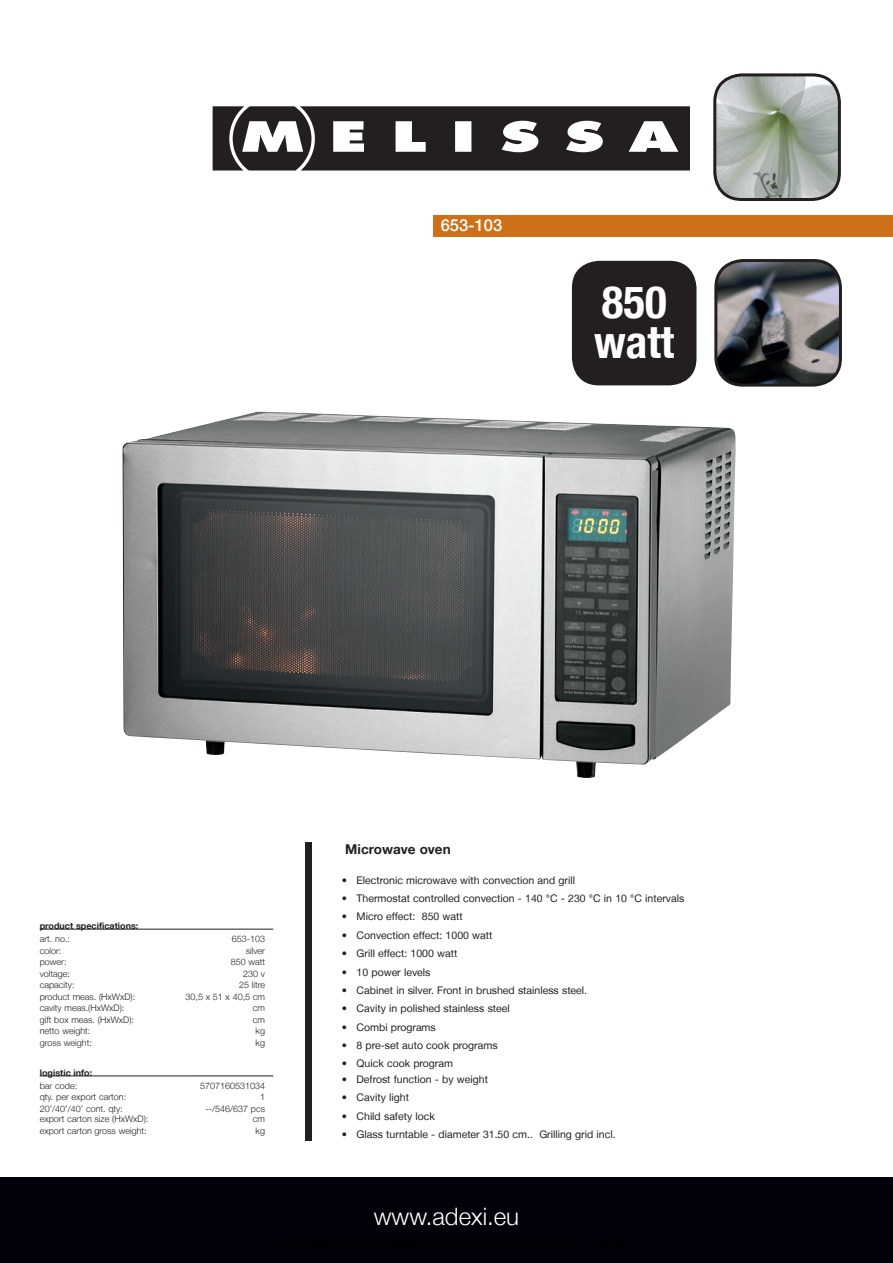
<style>
.page{position:relative;width:893px;height:1263px;background:#fff}
.page>*{position:absolute;margin:0;border:0;box-sizing:border-box;transform-origin:0 0}
.t1{font:700 condensed 45px/40.5px "Helvetica Neue LT";color:#fff}
.t2{font:300 24px "Helvetica Neue LT";color:#fff}
.t3{font:500 16.5px "Helvetica Neue LT";color:#fff}
.t4{font:700 13.5px "Helvetica Neue LT";color:#231f20}
.t5{font:10.5px "Helvetica Neue LT";color:#231f20}
.t6{font:300 9px "Helvetica Neue LT";color:#231f20}
.t7{font:700 9px "Helvetica Neue LT";color:#231f20}
</style>
<div class="page">
<img style="left:122px;top:412px;width:614px;height:366px">
<div style="left:0;top:1178px;width:893px;height:85px;background:#010209"></div>
<div style="left:434px;top:216px;width:459px;height:21px;background:#ce7018"></div>
<hr style="left:40px;top:929px;width:233px;height:1px;background:#231f20">
<hr style="left:40px;top:1075px;width:233px;height:1px;background:#231f20">
<svg style="left:213px;top:106px;width:477px;height:64px"></svg>
<img style="left:716px;top:75px;width:123px;height:124px;border-radius:27px">
<div style="left:713px;top:73px;width:128px;height:128px;border:3px solid #231f20;border-radius:27px"></div>
<div style="left:306px;top:843px;width:6px;height:298px;background:#231f20"></div>
<div style="left:572px;top:261px;width:124px;height:124px;background:#231f20;border-radius:27px"></div>
<img style="left:716px;top:261px;width:124px;height:124px;border-radius:27px">
<div style="left:714px;top:259px;width:128px;height:128px;border:3px solid #231f20;border-radius:27px"></div>
<h3 class="t3" style="left:441px;top:215px;width:63px">653-103</h3>
<h1 class="t1" style="left:594px;top:281px;width:81px">850 watt</h1>
<p class="t7" style="left:40px;top:920px;width:100px">product specifications:</p>
<p class="t6" style="left:40px;top:933px;width:32px">art. no.:</p>
<p class="t6" style="left:232px;top:933px;width:35px">653-103</p>
<p class="t6" style="left:40px;top:945px;width:23px">color:</p>
<p class="t6" style="left:246px;top:945px;width:21px">silver</p>
<p class="t6" style="left:40px;top:956px;width:28px">power:</p>
<p class="t6" style="left:231px;top:956px;width:36px">850 watt</p>
<p class="t6" style="left:40px;top:968px;width:32px">voltage:</p>
<p class="t6" style="left:243px;top:968px;width:23px">230 v</p>
<p class="t6" style="left:40px;top:979px;width:36px">capacity:</p>
<p class="t6" style="left:239px;top:979px;width:28px">25 litre</p>
<p class="t6" style="left:40px;top:991px;width:97px">product meas. (HxWxD):</p>
<p class="t6" style="left:186px;top:991px;width:81px">30,5 x 51 x 40,5 cm</p>
<p class="t6" style="left:40px;top:1002px;width:86px">cavity meas.(HxWxD):</p>
<p class="t6" style="left:253px;top:1002px;width:14px">cm</p>
<p class="t6" style="left:40px;top:1014px;width:96px">gift box meas. (HxWxD):</p>
<p class="t6" style="left:253px;top:1014px;width:14px">cm</p>
<p class="t6" style="left:40px;top:1026px;width:52px">netto weight:</p>
<p class="t6" style="left:256px;top:1026px;width:11px">kg</p>
<p class="t6" style="left:40px;top:1037px;width:54px">gross weight:</p>
<p class="t6" style="left:256px;top:1037px;width:11px">kg</p>
<p class="t7" style="left:40px;top:1067px;width:54px">logistic info:</p>
<p class="t6" style="left:40px;top:1080px;width:39px">bar code:</p>
<p class="t6" style="left:200px;top:1080px;width:67px">5707160531034</p>
<p class="t6" style="left:40px;top:1092px;width:88px">qty. per export carton:</p>
<p class="t6" style="left:260px;top:1092px;width:7px">1</p>
<p class="t6" style="left:40px;top:1103px;width:85px">20’/40’/40’ cont. qty:</p>
<p class="t6" style="left:206px;top:1103px;width:61px">--/546/637 pcs</p>
<p class="t6" style="left:40px;top:1113px;width:110px">export carton size (HxWxD):</p>
<p class="t6" style="left:253px;top:1113px;width:14px">cm</p>
<p class="t6" style="left:40px;top:1125px;width:108px">export carton gross weight:</p>
<p class="t6" style="left:256px;top:1125px;width:11px">kg</p>
<p class="t4" style="left:345px;top:840px;width:107px">Microwave oven</p>
<p class="t5" style="left:342px;top:874px;width:235px">• Electronic microwave with convection and grill</p>
<p class="t5" style="left:342px;top:892px;width:344px">• Thermostat controlled convection - 140 °C - 230 °C in 10 °C intervals</p>
<p class="t5" style="left:342px;top:910px;width:123px">• Micro effect: 850 watt</p>
<p class="t5" style="left:342px;top:929px;width:152px">• Convection effect: 1000 watt</p>
<p class="t5" style="left:342px;top:947px;width:117px">• Grill effect: 1000 watt</p>
<p class="t5" style="left:342px;top:965px;width:90px">• 10 power levels</p>
<p class="t5" style="left:342px;top:984px;width:247px">• Cabinet in silver. Front in brushed stainless steel.</p>
<p class="t5" style="left:342px;top:1002px;width:170px">• Cavity in polished stainless steel</p>
<p class="t5" style="left:342px;top:1021px;width:96px">• Combi programs</p>
<p class="t5" style="left:342px;top:1039px;width:157px">• 8 pre-set auto cook programs</p>
<p class="t5" style="left:342px;top:1057px;width:113px">• Quick cook program</p>
<p class="t5" style="left:342px;top:1073px;width:148px">• Defrost function - by weight</p>
<p class="t5" style="left:342px;top:1091px;width:69px">• Cavity light</p>
<p class="t5" style="left:342px;top:1109px;width:95px">• Child safety lock</p>
<p class="t5" style="left:342px;top:1128px;width:275px">• Glass turntable - diameter 31.50 cm.. Grilling grid incl.</p>
<h2 class="t2" style="left:374px;top:1201px;width:147px">www.adexi.eu</h2>
</div>
